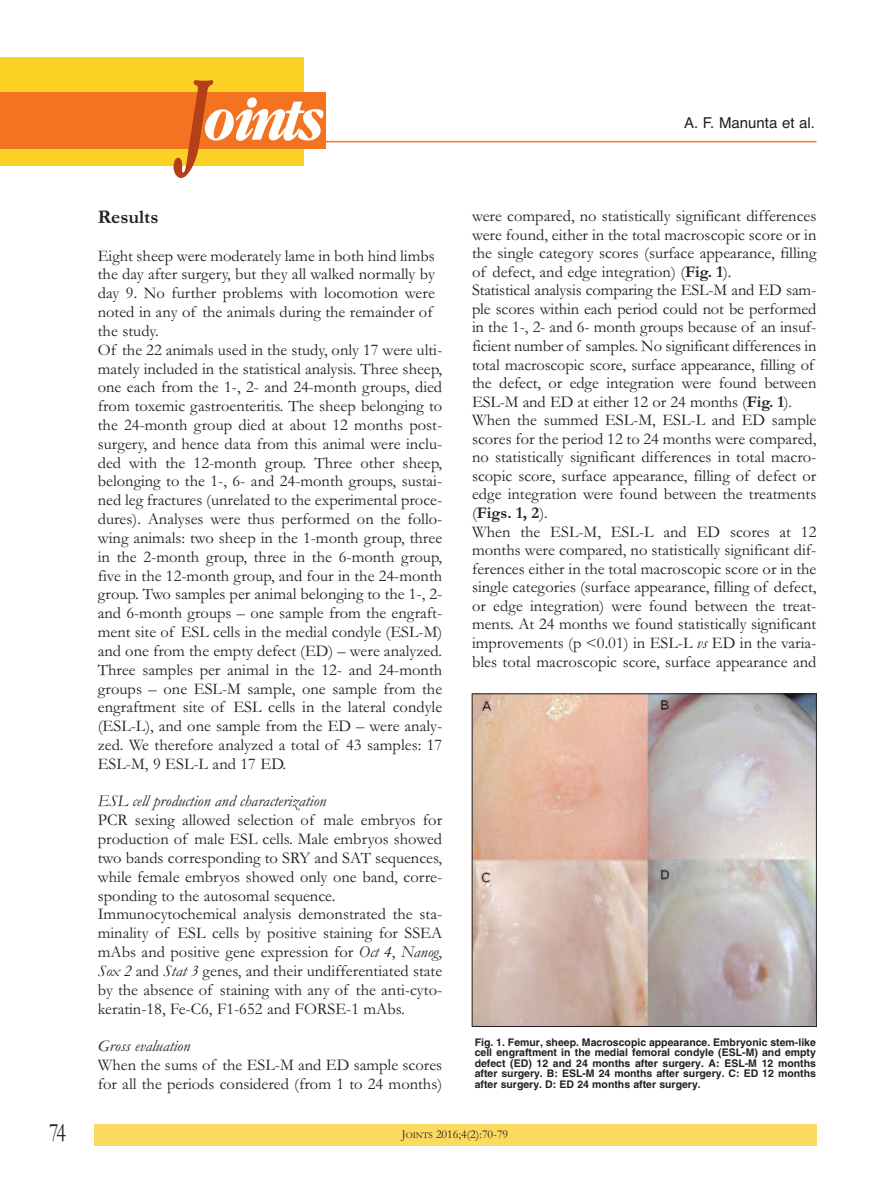
<style>
.page{position:relative;width:893px;height:1191px;background:#fff}
.page>*{position:absolute;margin:0;border:0;box-sizing:border-box;transform-origin:0 0}
.t1{font:italic 700 55.8px "Garamond Cond";letter-spacing:-.085em;color:#fff}
.t2{font:27px "Garamond";color:#231f20;scale:.75 1}
.t3{font:700 19.5px "Garamond";color:#231f20}
.t4{font:16.5px/18.8px "Garamond";color:#231f20}
.t5{font:italic 16.5px "Garamond";color:#231f20}
.t6{font:15px "Helvetica";color:#231f20}
.t7{font:12px "Garamond";color:#231f20}
.t8{font:700 10.5px/10.5px "Helvetica";color:#231f20;text-align:justify}
.s1{font-size:99.9px;color:#b44018}
.s2{font-style:italic}
.s3{font-weight:700}
.s4{font-size:9px}
</style>
<div class="page">
<div style="left:0;top:57px;width:304px;height:109px;background:#fbd124"></div>
<div style="left:0;top:92px;width:326px;height:56px;background:#f47321"></div>
<div style="left:94px;top:1124px;width:722px;height:21px;background:#fcd95f"></div>
<hr style="left:176px;top:141px;width:640px;height:1px;background:#f47321">
<img style="left:474px;top:695px;width:341px;height:329px">
<div style="left:472px;top:693px;width:345px;height:333px;border:1px solid #231f20"></div>
<h2 class="t2" style="left:49px;top:1116px;width:24px">74</h2>
<h1 class="t1" style="left:181px;top:88px;width:140px"><span class="s1">J</span>oints</h1>
<p class="t3" style="left:98px;top:205px;width:62px">Results</p>
<p class="t4" style="left:98px;top:245px;width:346px">Eight sheep were moderately lame in both hind limbs the day after surgery, but they all walked normally by day 9. no further problems with locomotion were noted in any of the animals during the remainder of the study.<br>of the 22 animals used in the study, only 17 were ulti&shy;mately included in the statistical analysis. three sheep, one each from the 1-, 2- and 24-month groups, died from toxemic gastroenteritis. the sheep belonging to the 24-month group died at about 12 months post&shy;surgery, and hence data from this animal were inclu&shy;ded with the 12-month group. three other sheep, belonging to the 1-, 6- and 24-month groups, sustai&shy;ned leg fractures (unrelated to the experimental proce&shy;dures). Analyses were thus performed on the follo&shy;wing animals: two sheep in the 1-month group, three in the 2-month group, three in the 6-month group, five in the 12-month group, and four in the 24-month group. two samples per animal belonging to the 1-, 2- and 6-month groups – one sample from the engraft&shy;ment site of EsL cells in the medial condyle (EsL-M) and one from the empty defect (ED) – were analyzed. three samples per animal in the 12- and 24-month groups – one EsL-M sample, one sample from the engraftment site of EsL cells in the lateral condyle (EsL-L), and one sample from the ED – were analy&shy;zed. We therefore analyzed a total of 43 samples: 17<br>EsL-M, 9 EsL-L and 17 ED.</p>
<p class="t5" style="left:98px;top:791px;width:230px">ESL cell production and characterization</p>
<p class="t4" style="left:98px;top:810px;width:346px">PCR sexing allowed selection of male embryos for production of male EsL cells. Male embryos showed two bands corresponding to sRY and sAt sequences, while female embryos showed only one band, corre&shy;sponding to the autosomal sequence. immunocytochemical analysis demonstrated the sta&shy;minality of EsL cells by positive staining for ssEA mAbs and positive gene expression for <span class="s2">Oct 4</span>, <span class="s2">Nanog</span>, <span class="s2">Sox 2</span> and <span class="s2">Stat 3</span> genes, and their undifferentiated state by the absence of staining with any of the anti-cyto&shy;keratin-18, Fe-C6, F1-652 and FoRsE-1 mAbs.</p>
<p class="t5" style="left:98px;top:1035px;width:94px">Gross evaluation</p>
<p class="t4" style="left:98px;top:1055px;width:346px">When the sums of the EsL-M and ED sample scores for all the periods considered (from 1 to 24 months)</p>
<p class="t6" style="left:684px;top:114px;width:132px">a. F. Manunta et al.</p>
<p class="t4" style="left:472px;top:206px;width:346px">were compared, no statistically significant differences were found, either in the total macroscopic score or in the single category scores (surface appearance, filling of defect, and edge integration) (<span class="s3">Fig. 1</span>).<br>statistical analysis comparing the EsL-M and ED sam&shy;ple scores within each period could not be performed in the 1-, 2- and 6- month groups because of an insuf&shy;ficient number of samples. no significant differences in total macroscopic score, surface appearance, filling of the defect, or edge integration were found between EsL-M and ED at either 12 or 24 months (<span class="s3">Fig. 1</span>).<br>When the summed EsL-M, EsL-L and ED sample scores for the period 12 to 24 months were compared, no statistically significant differences in total macro&shy;scopic score, surface appearance, filling of defect or edge integration were found between the treatments (<span class="s3">Figs. 1, 2</span>).<br>When the EsL-M, EsL-L and ED scores at 12 months were compared, no statistically significant dif&shy;ferences either in the total macroscopic score or in the single categories (surface appearance, filling of defect, or edge integration) were found between the treat&shy;ments. At 24 months we found statistically significant improvements (p &lt;0.01) in EsL-L <span class="s2">vs</span> ED in the varia&shy;bles total macroscopic score, surface appearance and</p>
<p class="t8" style="left:475px;top:1037px;width:343px">Fig. 1. Femur, sheep. Macroscopic appearance. Embryonic stem-like cell engraftment in the medial femoral condyle (ESL-M) and empty defect (ED) 12 and 24 months after surgery. A: ESL-M 12 months after surgery. B: ESL-M 24 months after surgery. C: ED 12 months after surgery. D: ED 24 months after surgery.</p>
<p class="t7" style="left:402px;top:1126px;width:108px">J<span class="s4">oints</span> 2016;4(2):70-79</p>
</div>
